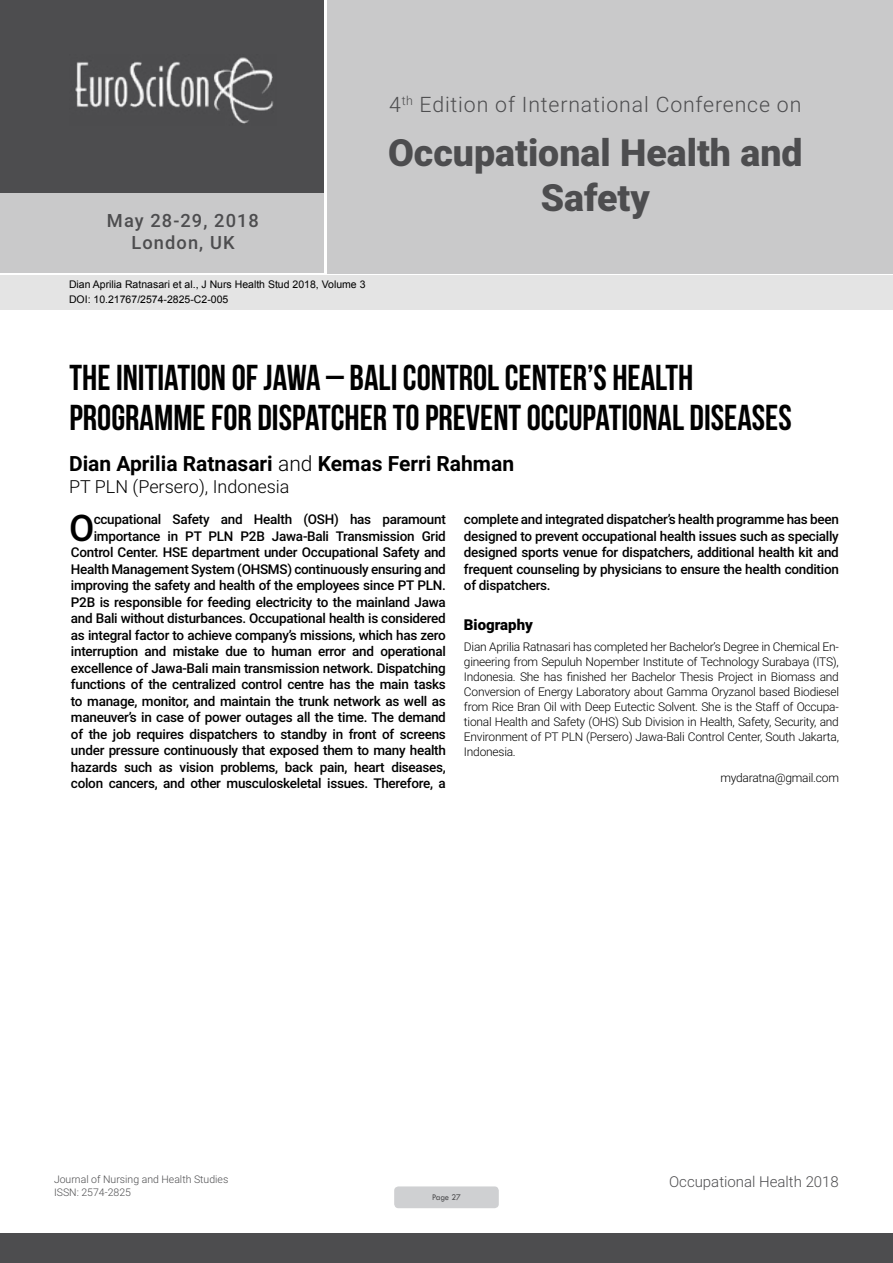
<style>
.page{position:relative;width:893px;height:1263px;background:#fff}
.page>*{position:absolute;margin:0;border:0;box-sizing:border-box;transform-origin:0 0}
.t1{font:900 37.5px/45px "Roboto";color:#4d4d4f;text-align:center}
.t2{font:500 36.75px "Roboto";color:#000}
.t3{font:36px/39.6px "Bebas Neue";color:#000}
.t4{font:300 21.3px "Roboto";letter-spacing:.04em;color:#4d4d4f}
.t5{font:700 21px "Roboto";color:#000}
.t6{font:500 18.3px/21.9px "Roboto";letter-spacing:.06em;color:#4d4d4f;text-align:center}
.t7{font:300 18px "Roboto";color:#000}
.t8{font:300 15px "Roboto";color:#4d4d4f}
.t9{font:900 15px "Roboto";color:#000}
.t10{font:500 13.5px/16.5px "Roboto";letter-spacing:-.02em;color:#000;text-align:right}
.t11{font:300 12px/15px "Roboto";letter-spacing:-.02em;color:#000;text-align:justify}
.t12{font:10.5px/14.4px "Arial";color:#000}
.t13{font:300 10.5px "Roboto";color:#4d4d4f}
.t14{font:9px "Tw Cen";letter-spacing:-.02em;color:#4d4d4f;scale:.95 1}
.s1{font-weight:300}
</style>
<div class="page">
<div style="left:0;top:0;width:323px;height:193px;background:#4d4d4f"></div>
<div style="left:1px;top:193px;width:323px;height:80px;background:#c9c9ca"></div>
<div style="left:327px;top:0;width:566px;height:273px;background:#c9c9ca"></div>
<img style="left:75px;top:57px;width:199px;height:67px">
<div style="left:0;top:1233px;width:893px;height:30px;background:#4d4d4f"></div>
<div style="left:1px;top:275px;width:892px;height:35px;background:#e4e4e4"></div>
<div style="left:394px;top:1186px;width:105px;height:22px;background:#cfd0d2;border-radius:4px"></div>
<h3 class="t6" style="left:107px;top:209px;width:154px">May 28-29, 2018<br>London, UK</h3>
<p class="t12" style="left:69px;top:278px;width:298px">Dian Aprilia Ratnasari et al., J Nurs Health Stud 2018, Volume 3<br>DOI: 10.21767/2574-2825-C2-005</p>
<h3 class="t4" style="left:389px;top:90px;width:414px">4<sup>th</sup> Edition of International Conference on</h3>
<h1 class="t1" style="left:388px;top:129px;width:416px">Occupational Health and<br>Safety</h1>
<h3 class="t3" style="left:69px;top:358px;width:724px">THE INITIATION OF JAWA – BALI CONTROL CENTER’S HEALTH<br>PROGRAMME FOR DISPATCHER TO PREVENT OCCUPATIONAL DISEASES</h3>
<h3 class="t5" style="left:69px;top:449px;width:447px">Dian Aprilia Ratnasari <span class="s1">and</span> Kemas Ferri Rahman</h3>
<h3 class="t7" style="left:69px;top:474px;width:222px">PT PLN (Persero), Indonesia</h3>
<p class="t10" style="left:71px;top:511px;width:376px">ccupational Safety and Health (OSH) has paramount importance in PT PLN P2B Jawa-Bali Transmission Grid Control Center. HSE department under Occupational Safety and Health Management System (OHSMS) continuously ensuring and improving the safety and health of the employees since PT PLN.<br>P2B is responsible for feeding electricity to the mainland Jawa and Bali without disturbances. Occupational health is considered as integral factor to achieve company’s missions, which has zero interruption and mistake due to human error and operational excellence of Jawa-Bali main transmission network. Dispatching functions of the centralized control centre has the main tasks to manage, monitor, and maintain the trunk network as well as maneuver’s in case of power outages all the time. The demand of the job requires dispatchers to standby in front of screens under pressure continuously that exposed them to many health hazards such as vision problems, back pain, heart diseases, colon cancers, and other musculoskeletal issues. Therefore, a</p>
<p class="t10" style="left:464px;top:511px;width:376px;text-align:justify">complete and integrated dispatcher’s health programme has been designed to prevent occupational health issues such as specially designed sports venue for dispatchers, additional health kit and frequent counseling by physicians to ensure the health condition of dispatchers.</p>
<h2 class="t2" style="left:69px;top:502px;width:27px">O</h2>
<p class="t9" style="left:464px;top:614px;width:70px">Biography</p>
<p class="t11" style="left:464px;top:639px;width:377px">Dian Aprilia Ratnasari has completed her Bachelor’s Degree in Chemical En&shy;gineering from Sepuluh Nopember Institute of Technology Surabaya (ITS), Indonesia. She has finished her Bachelor Thesis Project in Biomass and Conversion of Energy Laboratory about Gamma Oryzanol based Biodiesel from Rice Bran Oil with Deep Eutectic Solvent. She is the Staff of Occupa&shy;tional Health and Safety (OHS) Sub Division in Health, Safety, Security, and Environment of PT PLN (Persero) Jawa-Bali Control Center, South Jakarta, Indonesia.</p>
<p class="t11" style="left:720px;top:769px;width:120px">mydaratna@gmail.com</p>
<p class="t13" style="left:54px;top:1172px;width:176px">Journal of Nursing and Health Studies</p>
<p class="t8" style="left:669px;top:1171px;width:171px">Occupational Health 2018</p>
<p class="t13" style="left:54px;top:1185px;width:78px">ISSN: 2574-2825</p>
<p class="t14" style="left:432px;top:1192px;width:32px">Page 27</p>
</div>
